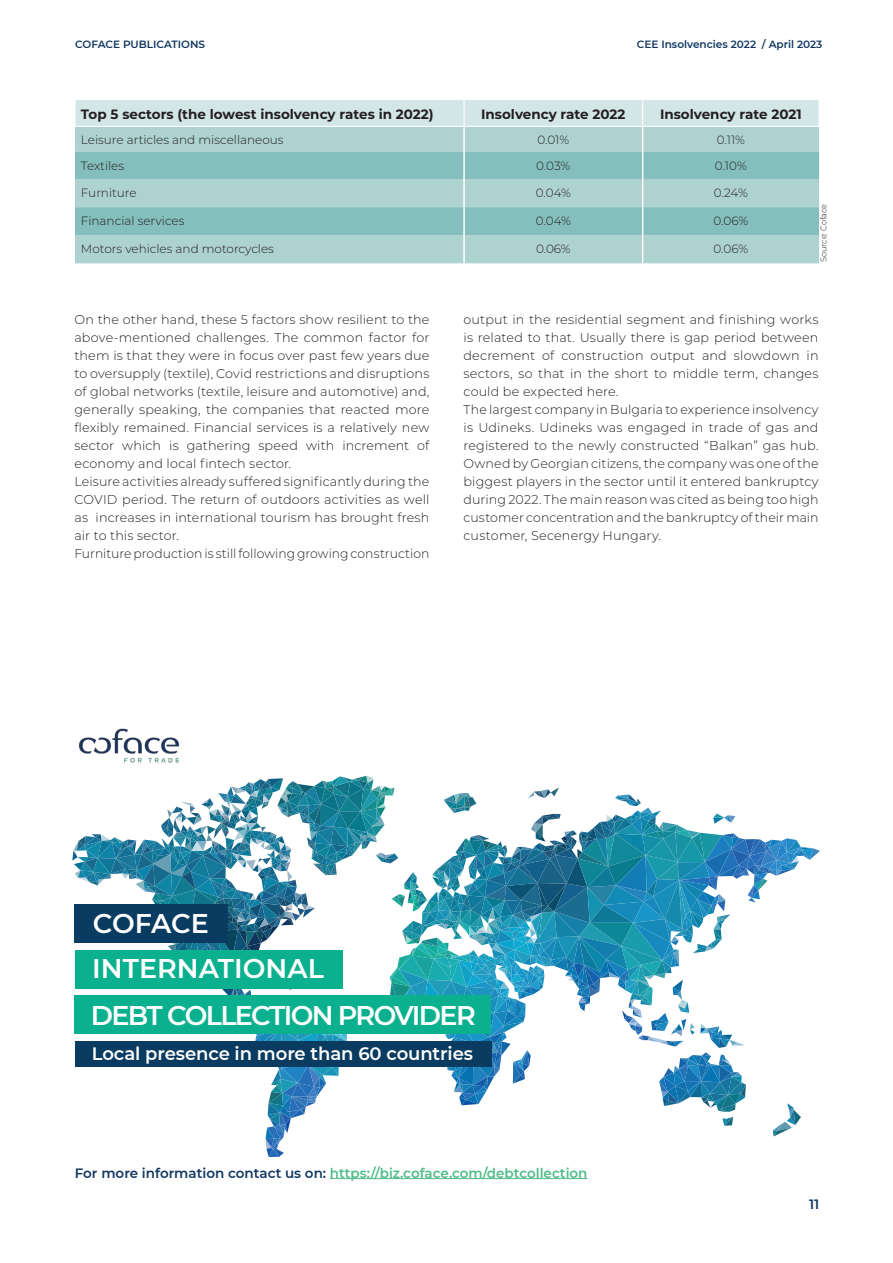
<style>
.page{position:relative;width:893px;height:1263px;background:#fff}
.page>*{position:absolute;margin:0;border:0;box-sizing:border-box;transform-origin:0 0}
.t1{font:600 27px "Montserrat";letter-spacing:-.06em;color:#fff}
.t2{font:600 27px/44.4px "Montserrat";color:#fff}
.t3{font:600 18px "Montserrat";letter-spacing:-.005em;color:#fff}
.t4{font:700 13.5px "Montserrat";color:#231f20}
.t5{font:600 13.5px "Montserrat";color:#50bd88}
.t6{font:600 13.5px "Montserrat";color:#113761}
.t7{font:300 12.75px/18px "Montserrat";letter-spacing:.01em;color:#231f20}
.t8{font:300 12px "Montserrat";color:#231f20}
.t9{font:600 10.5px "Montserrat";color:#113761}
.t10{font:300 8.25px "Montserrat";letter-spacing:-.01em;color:#231f20}
.s1{color:#113761}
</style>
<div class="page">
<img style="left:72px;top:776px;width:748px;height:381px">
<svg style="left:75px;top:100px;width:745px;height:163px;background:#a5cecd"></svg>
<hr style="left:74px;top:126px;width:390px;height:1px;background:#fff">
<hr style="left:464px;top:126px;width:179px;height:1px;background:#fff">
<hr style="left:643px;top:126px;width:177px;height:1px;background:#fff">
<div style="left:74px;top:904px;width:153px;height:38px;background:#0a3b60"></div>
<div style="left:75px;top:950px;width:268px;height:38px;background:#0bb18f"></div>
<div style="left:75px;top:996px;width:416px;height:38px;background:#0bb18f"></div>
<div style="left:75px;top:1041px;width:417px;height:26px;background:#0a3b60"></div>
<img style="left:79px;top:728px;width:101px;height:35px">
<hr style="left:330px;top:1178px;width:257px;height:1px;background:#50bd88">
<p class="t9" style="left:75px;top:40px;width:132px">COFACE PUBLICATIONS</p>
<p class="t9" style="left:637px;top:40px;width:187px">CEE Insolvencies 2022 / April 2023</p>
<p class="t4" style="left:81px;top:107px;width:354px">Top 5 sectors (the lowest insolvency rates in 2022)</p>
<p class="t4" style="left:481px;top:107px;width:146px">Insolvency rate 2022</p>
<p class="t4" style="left:660px;top:107px;width:143px">Insolvency rate 2021</p>
<p class="t8" style="left:81px;top:134px;width:204px">Leisure articles and miscellaneous</p>
<p class="t8" style="left:537px;top:134px;width:33px">0.01%</p>
<p class="t8" style="left:717px;top:134px;width:30px">0.11%</p>
<p class="t8" style="left:81px;top:159px;width:45px">Textiles</p>
<p class="t8" style="left:536px;top:159px;width:36px">0.03%</p>
<p class="t8" style="left:715px;top:159px;width:33px">0.10%</p>
<p class="t8" style="left:81px;top:187px;width:57px">Furniture</p>
<p class="t8" style="left:536px;top:187px;width:37px">0.04%</p>
<p class="t8" style="left:714px;top:187px;width:36px">0.24%</p>
<p class="t8" style="left:81px;top:215px;width:105px">Financial services</p>
<p class="t8" style="left:536px;top:215px;width:37px">0.04%</p>
<p class="t8" style="left:713px;top:215px;width:36px">0.06%</p>
<p class="t8" style="left:81px;top:243px;width:194px">Motors vehicles and motorcycles</p>
<p class="t8" style="left:536px;top:243px;width:36px">0.06%</p>
<p class="t8" style="left:713px;top:243px;width:36px">0.06%</p>
<p class="t10" style="left:820px;top:262px;width:60px;rotate:-90deg">Source: Coface</p>
<p class="t7" style="left:74px;top:311px;width:357px">On the other hand, these 5 factors show resilient to the above-mentioned challenges. The common factor for them is that they were in focus over past few years due to oversupply (textile), Covid restrictions and disruptions of global networks (textile, leisure and automotive) and, generally speaking, the companies that reacted more flexibly remained. Financial services is a relatively new sector which is gathering speed with increment of economy and local fintech sector.<br>Leisure activities already suffered significantly during the COVID period. The return of outdoors activities as well as increases in international tourism has brought fresh air to this sector.<br>Furniture production is still following growing construction</p>
<p class="t7" style="left:463px;top:311px;width:357px">output in the residential segment and finishing works is related to that. Usually there is gap period between decrement of construction output and slowdown in sectors, so that in the short to middle term, changes could be expected here.<br>The largest company in Bulgaria to experience insolvency is Udineks. Udineks was engaged in trade of gas and registered to the newly constructed “Balkan” gas hub.<br>Owned by Georgian citizens, the company was one of the biggest players in the sector until it entered bankruptcy during 2022. The main reason was cited as being too high customer concentration and the bankruptcy of their main customer, Secenergy Hungary.</p>
<h1 class="t2" style="left:92px;top:902px;width:233px">COFACE<br>INTERNATIONAL</h1>
<h1 class="t1" style="left:91px;top:1002px;width:386px">DEBT COLLECTION PROVIDER</h1>
<h2 class="t3" style="left:92px;top:1044px;width:383px">Local presence in more than 60 countries</h2>
<p class="t5" style="left:75px;top:1166px;width:514px"><span class="s1">For more information contact us on:</span> https://biz.coface.com/debtcollection</p>
<p class="t6" style="left:809px;top:1198px;width:12px">11</p>
</div>
